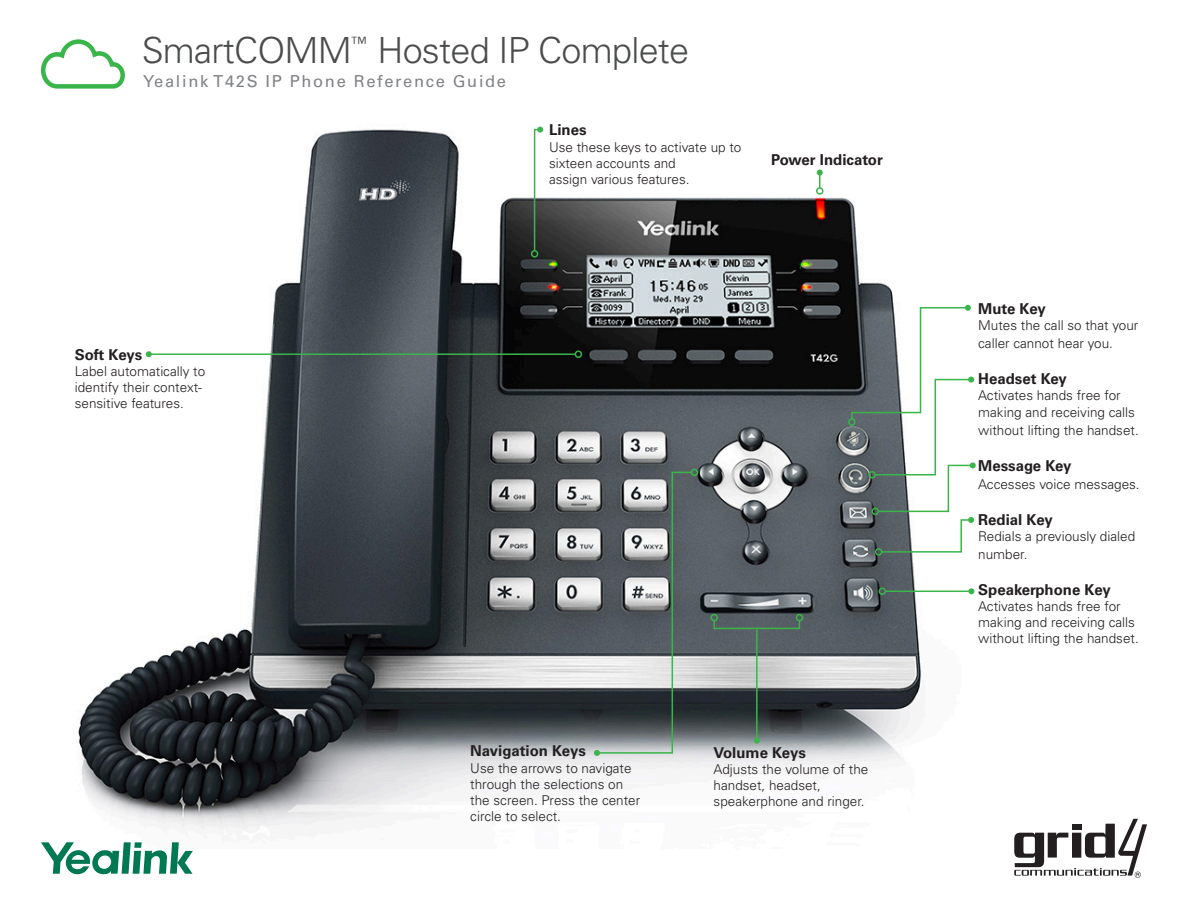
<style>
.page{position:relative;width:1188px;height:918px;background:#fff}
.page>*{position:absolute;margin:0;border:0;box-sizing:border-box;transform-origin:0 0}
.t1{font:300 36px "Univers LT Std";letter-spacing:-.02em;color:#4b4c4d}
.t2{font:16.5px "Univers LT Std";letter-spacing:.1em;color:#808285}
.t3{font:700 15px "Univers LT Std";color:#231f20}
.t4{font:300 13.5px/16.2px "Univers LT Std";color:#231f20}
</style>
<div class="page">
<img style="left:78px;top:126px;width:897px;height:706px">
<svg style="left:1014px;top:819px;width:133px;height:59px"></svg>
<svg style="left:41px;top:842px;width:152px;height:32px"></svg>
<svg style="left:41px;top:39px;width:84px;height:50px"></svg>
<div style="left:848px;top:418px;width:8px;height:8px;border:2px solid #3ab54a;border-radius:50%"></div>
<div style="left:875px;top:548px;width:7px;height:8px;border:2px solid #3ab54a;border-radius:50%"></div>
<svg style="left:594px;top:471px;width:99px;height:285px;background:#767d7e"></svg>
<div style="left:691px;top:469px;width:7px;height:7px;border:2px solid #3ab54a;border-radius:50%"></div>
<svg style="left:713px;top:619px;width:88px;height:11px"></svg>
<div style="left:710px;top:614px;width:8px;height:7px;border:2px solid #3ab54a;border-radius:50%"></div>
<div style="left:796px;top:614px;width:7px;height:7px;border:2px solid #3ab54a;border-radius:50%"></div>
<hr style="left:756px;top:629px;width:2px;height:112px;background:#3ab54a">
<svg style="left:754px;top:738px;width:6px;height:6px"></svg>
<hr style="left:149px;top:353px;width:426px;height:2px;background:#3ab54a">
<svg style="left:146px;top:351px;width:6px;height:6px"></svg>
<div style="left:575px;top:350px;width:7px;height:8px;border:2px solid #3ab54a;border-radius:50%"></div>
<svg style="left:817px;top:170px;width:6px;height:18px"></svg>
<div style="left:816px;top:187px;width:8px;height:8px;border:2px solid #3ab54a;border-radius:50%"></div>
<svg style="left:850px;top:305px;width:126px;height:248px"></svg>
<svg style="left:533px;top:127px;width:10px;height:125px"></svg>
<div style="left:531px;top:250px;width:7px;height:8px;border:2px solid #3ab54a;border-radius:50%"></div>
<hr style="left:885px;top:591px;width:86px;height:1px;background:#3ab54a">
<div style="left:879px;top:588px;width:7px;height:7px;border:2px solid #3ab54a;border-radius:50%"></div>
<svg style="left:968px;top:588px;width:6px;height:6px"></svg>
<h1 class="t1" style="left:142px;top:29px;width:549px">SmartCOMM<sup>™</sup> Hosted IP Complete</h1>
<p class="t2" style="left:143px;top:72px;width:364px">Yealink T42S IP Phone Reference Guide</p>
<p class="t3" style="left:549px;top:121px;width:39px">Lines</p>
<p class="t4" style="left:549px;top:139px;width:194px">Use these keys to activate up to sixteen accounts and<br>assign various features.</p>
<p class="t3" style="left:771px;top:151px;width:113px">Power Indicator</p>
<p class="t3" style="left:75px;top:346px;width:69px">Soft Keys</p>
<p class="t4" style="left:75px;top:363px;width:132px">Label automatically to identify their context&shy;sensitive features.</p>
<p class="t3" style="left:470px;top:742px;width:117px">Navigation Keys</p>
<p class="t4" style="left:470px;top:760px;width:172px">Use the arrows to navigate through the selections on the screen. Press the center circle to select.</p>
<p class="t3" style="left:714px;top:744px;width:94px">Volume Keys</p>
<p class="t4" style="left:714px;top:761px;width:156px">Adjusts the volume of the handset, headset, speakerphone and ringer.</p>
<p class="t3" style="left:978px;top:300px;width:69px">Mute Key</p>
<p class="t4" style="left:978px;top:316px;width:162px;line-height:18px">Mutes the call so that your caller cannot hear you.</p>
<p class="t3" style="left:978px;top:370px;width:90px">Headset Key</p>
<p class="t4" style="left:978px;top:387px;width:158px">Activates hands free for making and receiving calls</p>
<p class="t4" style="left:978px;top:422px;width:162px">without lifting the handset.</p>
<p class="t3" style="left:978px;top:456px;width:95px">Message Key</p>
<p class="t4" style="left:978px;top:476px;width:163px">Accesses voice messages.</p>
<p class="t3" style="left:978px;top:510px;width:76px">Redial Key</p>
<p class="t4" style="left:978px;top:527px;width:159px;line-height:18px">Redials a previously dialed number.</p>
<p class="t3" style="left:978px;top:581px;width:134px">Speakerphone Key</p>
<p class="t4" style="left:978px;top:598px;width:162px">Activates hands free for making and receiving calls without lifting the handset.</p>
</div>
